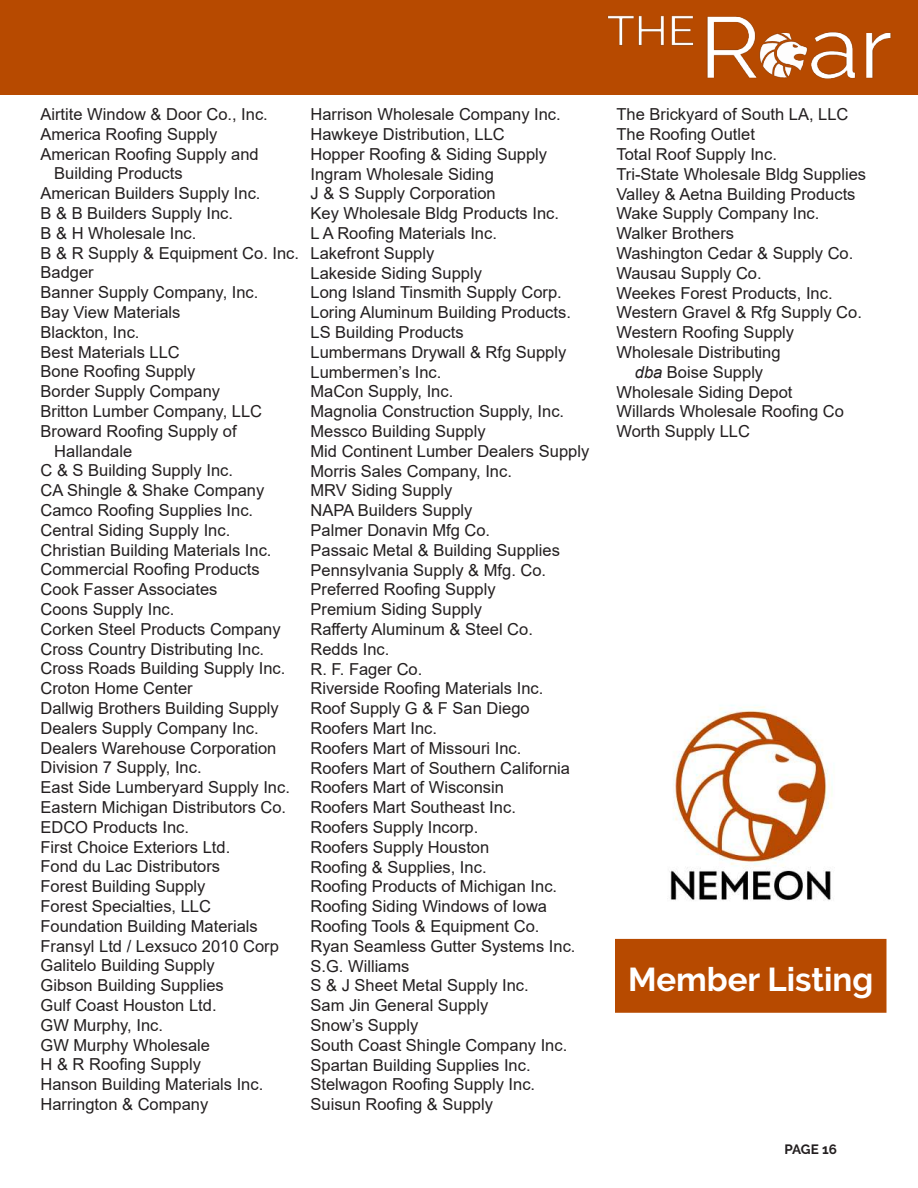
<style>
.page{position:relative;width:918px;height:1188px;background:#fff}
.page>*{position:absolute;margin:0;border:0;box-sizing:border-box;transform-origin:0 0}
.t1{font:700 33px "Raleway";color:#fff}
.t2{font:16.5px/19.8px "Arial";color:#231f20}
.t3{font:700 13.5px "Raleway";letter-spacing:-.015em;color:#231f20}
.s1{font-style:italic}
</style>
<div class="page">
<div style="left:0;top:0;width:918px;height:94px;background:#b74a00"></div>
<img style="left:608px;top:15px;width:283px;height:80px">
<img style="left:616px;top:705px;width:270px;height:234px">
<div style="left:616px;top:940px;width:270px;height:72px;background:#b74a00"></div>
<div style="left:615px;top:939px;width:271px;height:74px;border:2px solid #b74a00"></div>
<p class="t2" style="left:40px;top:104px;width:229px">Airtite Window &amp; Door Co., Inc.</p>
<p class="t2" style="left:40px;top:124px;width:178px">America Roofing Supply</p>
<p class="t2" style="left:40px;top:144px;width:220px">American Roofing Supply and</p>
<p class="t2" style="left:54px;top:164px;width:130px">Building Products</p>
<p class="t2" style="left:40px;top:183px;width:222px">American Builders Supply Inc.</p>
<p class="t2" style="left:40px;top:203px;width:194px">B &amp; B Builders Supply Inc.</p>
<p class="t2" style="left:40px;top:223px;width:157px">B &amp; H Wholesale Inc.</p>
<p class="t2" style="left:40px;top:243px;width:260px">B &amp; R Supply &amp; Equipment Co. Inc.</p>
<p class="t2" style="left:40px;top:263px;width:55px">Badger</p>
<p class="t2" style="left:40px;top:282px;width:219px">Banner Supply Company, Inc.</p>
<p class="t2" style="left:40px;top:302px;width:141px">Bay View Materials</p>
<p class="t2" style="left:40px;top:322px;width:101px">Blackton, Inc.</p>
<p class="t2" style="left:40px;top:342px;width:141px">Best Materials LLC</p>
<p class="t2" style="left:40px;top:362px;width:157px">Bone Roofing Supply</p>
<p class="t2" style="left:40px;top:381px;width:181px">Border Supply Company</p>
<p class="t2" style="left:40px;top:401px;width:223px">Britton Lumber Company, LLC</p>
<p class="t2" style="left:40px;top:421px;width:198px">Broward Roofing Supply of</p>
<p class="t2" style="left:54px;top:441px;width:79px">Hallandale</p>
<p class="t2" style="left:40px;top:461px;width:194px">C &amp; S Building Supply Inc.</p>
<p class="t2" style="left:40px;top:480px;width:225px">CA Shingle &amp; Shake Company</p>
<p class="t2" style="left:40px;top:500px;width:214px">Camco Roofing Supplies Inc.</p>
<p class="t2" style="left:40px;top:520px;width:191px">Central Siding Supply Inc.</p>
<p class="t2" style="left:40px;top:540px;width:233px">Christian Building Materials Inc.</p>
<p class="t2" style="left:40px;top:560px;width:221px">Commercial Roofing Products</p>
<p class="t2" style="left:40px;top:579px;width:178px">Cook Fasser Associates</p>
<p class="t2" style="left:40px;top:599px;width:135px">Coons Supply Inc.</p>
<p class="t2" style="left:40px;top:619px;width:242px">Corken Steel Products Company</p>
<p class="t2" style="left:40px;top:639px;width:225px">Cross Country Distributing Inc.</p>
<p class="t2" style="left:40px;top:659px;width:246px">Cross Roads Building Supply Inc.</p>
<p class="t2" style="left:40px;top:678px;width:154px">Croton Home Center</p>
<p class="t2" style="left:40px;top:698px;width:240px">Dallwig Brothers Building Supply</p>
<p class="t2" style="left:40px;top:718px;width:220px">Dealers Supply Company Inc.</p>
<p class="t2" style="left:40px;top:738px;width:237px">Dealers Warehouse Corporation</p>
<p class="t2" style="left:40px;top:758px;width:163px">Division 7 Supply, Inc.</p>
<p class="t2" style="left:40px;top:777px;width:251px">East Side Lumberyard Supply Inc.</p>
<p class="t2" style="left:40px;top:797px;width:247px">Eastern Michigan Distributors Co.</p>
<p class="t2" style="left:40px;top:817px;width:150px">EDCO Products Inc.</p>
<p class="t2" style="left:40px;top:837px;width:191px">First Choice Exteriors Ltd.</p>
<p class="t2" style="left:40px;top:857px;width:181px">Fond du Lac Distributors</p>
<p class="t2" style="left:40px;top:876px;width:167px">Forest Building Supply</p>
<p class="t2" style="left:40px;top:896px;width:172px">Forest Specialties, LLC</p>
<p class="t2" style="left:40px;top:916px;width:219px">Foundation Building Materials</p>
<p class="t2" style="left:40px;top:936px;width:240px">Fransyl Ltd / Lexsuco 2010 Corp</p>
<p class="t2" style="left:40px;top:956px;width:176px">Galitelo Building Supply</p>
<p class="t2" style="left:40px;top:975px;width:185px">Gibson Building Supplies</p>
<p class="t2" style="left:40px;top:995px;width:178px">Gulf Coast Houston Ltd.</p>
<p class="t2" style="left:40px;top:1015px;width:124px">GW Murphy, Inc.</p>
<p class="t2" style="left:40px;top:1035px;width:171px">GW Murphy Wholesale</p>
<p class="t2" style="left:40px;top:1055px;width:162px">H &amp; R Roofing Supply</p>
<p class="t2" style="left:40px;top:1074px;width:224px">Hanson Building Materials Inc.</p>
<p class="t2" style="left:40px;top:1094px;width:169px">Harrington &amp; Company</p>
<p class="t2" style="left:310px;top:104px;width:280px">Harrison Wholesale Company Inc.<br>Hawkeye Distribution, LLC<br>Hopper Roofing &amp; Siding Supply<br>Ingram Wholesale Siding<br>J &amp; S Supply Corporation<br>Key Wholesale Bldg Products Inc.<br>L A Roofing Materials Inc.<br>Lakefront Supply<br>Lakeside Siding Supply<br>Long Island Tinsmith Supply Corp.<br>Loring Aluminum Building Products.<br>LS Building Products<br>Lumbermans Drywall &amp; Rfg Supply<br>Lumbermen’s Inc.<br>MaCon Supply, Inc.<br>Magnolia Construction Supply, Inc.<br>Messco Building Supply<br>Mid Continent Lumber Dealers Supply<br>Morris Sales Company, Inc.<br>MRV Siding Supply<br>NAPA Builders Supply<br>Palmer Donavin Mfg Co.<br>Passaic Metal &amp; Building Supplies<br>Pennsylvania Supply &amp; Mfg. Co.<br>Preferred Roofing Supply<br>Premium Siding Supply<br>Rafferty Aluminum &amp; Steel Co.<br>Redds Inc.<br>R. F. Fager Co.<br>Riverside Roofing Materials Inc.<br>Roof Supply G &amp; F San Diego<br>Roofers Mart Inc.<br>Roofers Mart of Missouri Inc.<br>Roofers Mart of Southern California<br>Roofers Mart of Wisconsin<br>Roofers Mart Southeast Inc.<br>Roofers Supply Incorp.<br>Roofers Supply Houston<br>Roofing &amp; Supplies, Inc.<br>Roofing Products of Michigan Inc.<br>Roofing Siding Windows of Iowa<br>Roofing Tools &amp; Equipment Co.<br>Ryan Seamless Gutter Systems Inc.<br>S.G. Williams<br>S &amp; J Sheet Metal Supply Inc.<br>Sam Jin General Supply<br>Snow’s Supply<br>South Coast Shingle Company Inc.<br>Spartan Building Supplies Inc.<br>Stelwagon Roofing Supply Inc.<br>Suisun Roofing &amp; Supply</p>
<p class="t2" style="left:616px;top:105px;width:234px">The Brickyard of South LA, LLC</p>
<p class="t2" style="left:616px;top:124px;width:140px">The Roofing Outlet</p>
<p class="t2" style="left:616px;top:144px;width:162px">Total Roof Supply Inc.</p>
<p class="t2" style="left:616px;top:164px;width:251px">Tri-State Wholesale Bldg Supplies</p>
<p class="t2" style="left:616px;top:184px;width:241px">Valley &amp; Aetna Building Products</p>
<p class="t2" style="left:616px;top:204px;width:204px">Wake Supply Company Inc.</p>
<p class="t2" style="left:616px;top:223px;width:119px">Walker Brothers</p>
<p class="t2" style="left:616px;top:243px;width:238px">Washington Cedar &amp; Supply Co.</p>
<p class="t2" style="left:616px;top:263px;width:147px">Wausau Supply Co.</p>
<p class="t2" style="left:616px;top:283px;width:218px">Weekes Forest Products, Inc.</p>
<p class="t2" style="left:616px;top:303px;width:247px">Western Gravel &amp; Rfg Supply Co.</p>
<p class="t2" style="left:616px;top:322px;width:179px">Western Roofing Supply</p>
<p class="t2" style="left:616px;top:342px;width:166px">Wholesale Distributing</p>
<p class="t2" style="left:635px;top:362px;width:130px"><span class="s1">dba</span> Boise Supply</p>
<p class="t2" style="left:616px;top:382px;width:178px">Wholesale Siding Depot</p>
<p class="t2" style="left:616px;top:402px;width:229px">Willards Wholesale Roofing Co</p>
<p class="t2" style="left:616px;top:421px;width:135px">Worth Supply LLC</p>
<h1 class="t1" style="left:628px;top:961px;width:247px">Member Listing</h1>
<p class="t3" style="left:784px;top:1141px;width:54px">PAGE 16</p>
</div>
